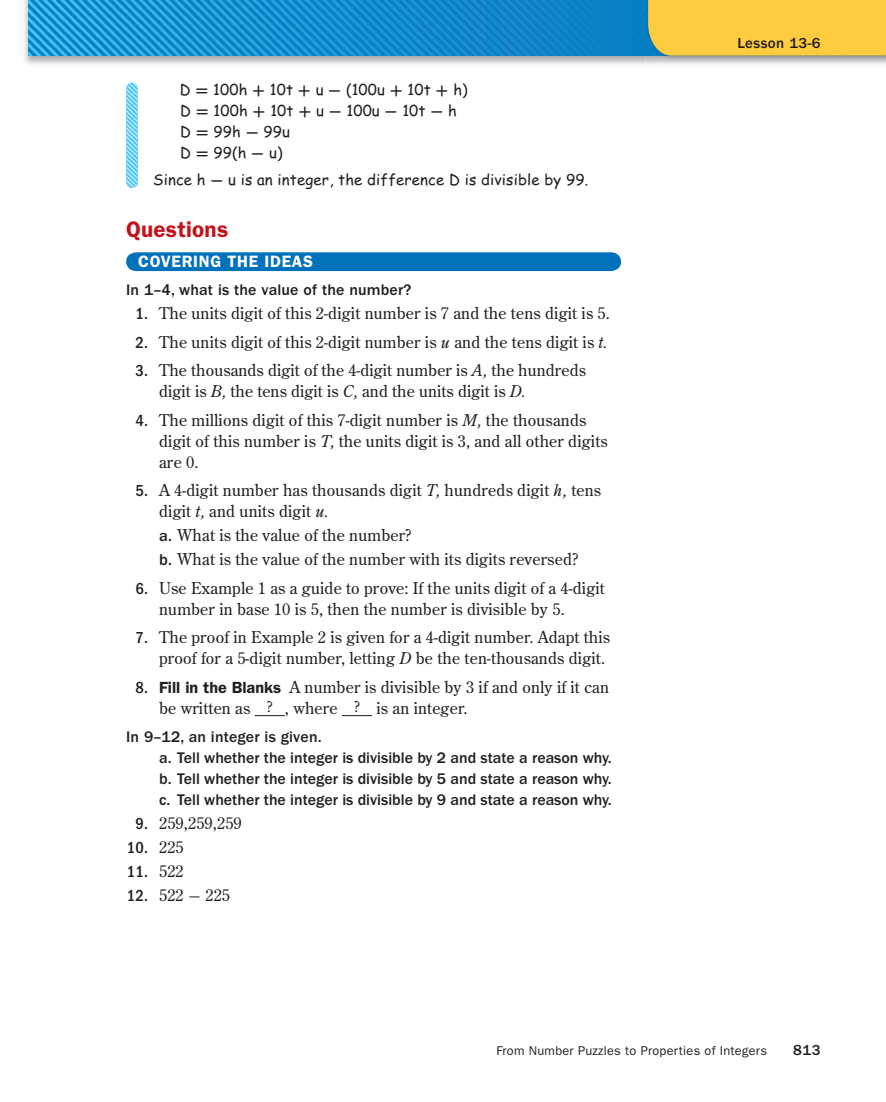
<style>
.page{position:relative;width:886px;height:1102px;background:#fff}
.page>*{position:absolute;margin:0;border:0;box-sizing:border-box;transform-origin:0 0}
.t1{font:600 22.5px "ITC Franklin Gothic Std";letter-spacing:.01em;color:#c4121a}
.t2{font:600 16.5px "ITC Franklin Gothic Std";letter-spacing:.04em;color:#fff}
.t3{font:500 condensed 16.5px "ITC Franklin Gothic Std";color:#231f20}
.t4{font:16.2px/21px "Century Old Style Std";letter-spacing:.01em;color:#231f20}
.t5{font:500 15.9px/21px "ITC Franklin Gothic Std";color:#231f20}
.t6{font:15px/21px "Comic Sans MS";letter-spacing:.01em;color:#231f20}
.t7{font:500 15px "ITC Franklin Gothic Std";letter-spacing:.025em;color:#231f20}
.t8{font:12.75px "ITC Franklin Gothic Std";letter-spacing:.02em;color:#231f20}
.s1{font-family:"Uni Math";font-weight:700;font-size:16.2px}
.s2{font-family:"ITC Franklin Gothic Std";font-weight:500;font-stretch:condensed;font-size:16.5px}
.s3{font-style:italic}
.s4{font-family:"ITC Franklin Gothic Std";font-weight:500}
.s5{font-family:"ITC Franklin Gothic Std";font-weight:600}
.s6{font-size:15px}
.s7{font-family:"Century Old Style Std";font-weight:400;font-stretch:normal;font-size:16.2px}
.s8{font-family:"Uni Math"}
</style>
<div class="page">
<img style="left:24px;top:0;width:630px;height:65px">
<img style="left:29px;top:0;width:616px;height:56px">
<img style="left:645px;top:0;width:241px;height:64px">
<div style="left:126px;top:252px;width:495px;height:19px;background:#0072bc"></div>
<hr style="left:255px;top:715px;width:30px;height:1px;background:#231f20">
<hr style="left:342px;top:715px;width:30px;height:1px;background:#231f20">
<img style="left:126px;top:83px;width:12px;height:105px;border-radius:6px">
<div style="left:648px;top:0;width:238px;height:56px;background:#fecc3e"></div>
<p class="t6" style="left:180px;top:80px;width:289px">D <span class="s1">=</span> 100h <span class="s1">+</span> 10t <span class="s1">+</span> u <span class="s1">-</span> (100u <span class="s1">+</span> 10t <span class="s1">+</span> h)<br>D <span class="s1">=</span> 100h <span class="s1">+</span> 10t <span class="s1">+</span> u <span class="s1">-</span> 100u <span class="s1">-</span> 10t <span class="s1">-</span> h<br>D <span class="s1">=</span> 99h <span class="s1">-</span> 99u<br>D <span class="s1">=</span> 99(h <span class="s1">-</span> u)</p>
<p class="t6" style="left:153px;top:170px;width:437px">Since h <span class="s1">-</span> u is an integer, the difference D is divisible by 99.</p>
<p class="t1" style="left:126px;top:221px;width:104px">Questions</p>
<p class="t2" style="left:138px;top:256px;width:176px">COVERING THE IDEAS</p>
<p class="t5" style="left:126px;top:280px;width:287px">In 1–4, what is the value of the number?</p>
<p class="t4" style="left:136px;top:304px;width:476px"><span class="s2">1.</span> The units digit of this 2-digit number is 7 and the tens digit is 5.</p>
<p class="t4" style="left:136px;top:332px;width:474px"><span class="s2">2.</span> The units digit of this 2-digit number is <span class="s3">u</span> and the tens digit is <span class="s3">t.</span></p>
<p class="t4" style="left:159px;top:361px;width:428px;text-indent:-24px"><span class="s2">3.</span> The thousands digit of the 4-digit number is <span class="s3">A,</span> the hundreds digit is <span class="s3">B,</span> the tens digit is <span class="s3">C,</span> and the units digit is <span class="s3">D.</span></p>
<p class="t4" style="left:159px;top:410px;width:450px;text-indent:-24px"><span class="s2">4.</span> The millions digit of this 7-digit number is <span class="s3">M,</span> the thousands digit of this number is <span class="s3">T,</span> the units digit is 3, and all other digits are 0.</p>
<p class="t4" style="left:159px;top:481px;width:444px;text-indent:-24px"><span class="s2">5.</span> A 4-digit number has thousands digit <span class="s3">T,</span> hundreds digit <span class="s3">h,</span> tens digit <span class="s3">t,</span> and units digit <span class="s3">u.</span></p>
<p class="t4" style="left:159px;top:524px;width:421px;line-height:24px"><span class="s4">a.</span> What is the value of the number?<br><span class="s4">b.</span> What is the value of the number with its digits reversed?</p>
<p class="t4" style="left:159px;top:578px;width:447px;text-indent:-24px"><span class="s2">6.</span> Use Example 1 as a guide to prove: If the units digit of a 4-digit number in base 10 is 5, then the number is divisible by 5.</p>
<p class="t4" style="left:159px;top:628px;width:453px;text-indent:-24px"><span class="s2">7.</span> The proof in Example 2 is given for a 4-digit number. Adapt this proof for a 5-digit number, letting <span class="s3">D</span> be the ten-thousands digit.</p>
<p class="t4" style="left:159px;top:677px;width:451px;text-indent:-24px"><span class="s2">8.</span> <span class="s5">Fill in the Blanks</span> A number is divisible by 3 if and only if it can be written as <span class="s6">?</span> , where <span class="s6">?</span> is an integer.</p>
<p class="t5" style="left:159px;top:727px;width:454px;text-indent:-33px">In 9–12, an integer is given.<br>a. Tell whether the integer is divisible by 2 and state a reason why. b. Tell whether the integer is divisible by 5 and state a reason why. c. Tell whether the integer is divisible by 9 and state a reason why.</p>
<p class="t4" style="left:136px;top:814px;width:108px"><span class="s2">9.</span> 259,259,259</p>
<p class="t3" style="left:127px;top:842px;width:58px">10. <span class="s7">225</span></p>
<p class="t3" style="left:127px;top:866px;width:58px">11. <span class="s7">522</span></p>
<p class="t4" style="left:127px;top:886px;width:105px"><span class="s2">12.</span> 522 <span class="s8">-</span> 225</p>
<p class="t7" style="left:737px;top:38px;width:85px">Lesson 13-6</p>
<p class="t8" style="left:497px;top:1046px;width:272px">From Number Puzzles to Properties of Integers</p>
<p class="t7" style="left:793px;top:1044px;width:29px">813</p>
</div>
